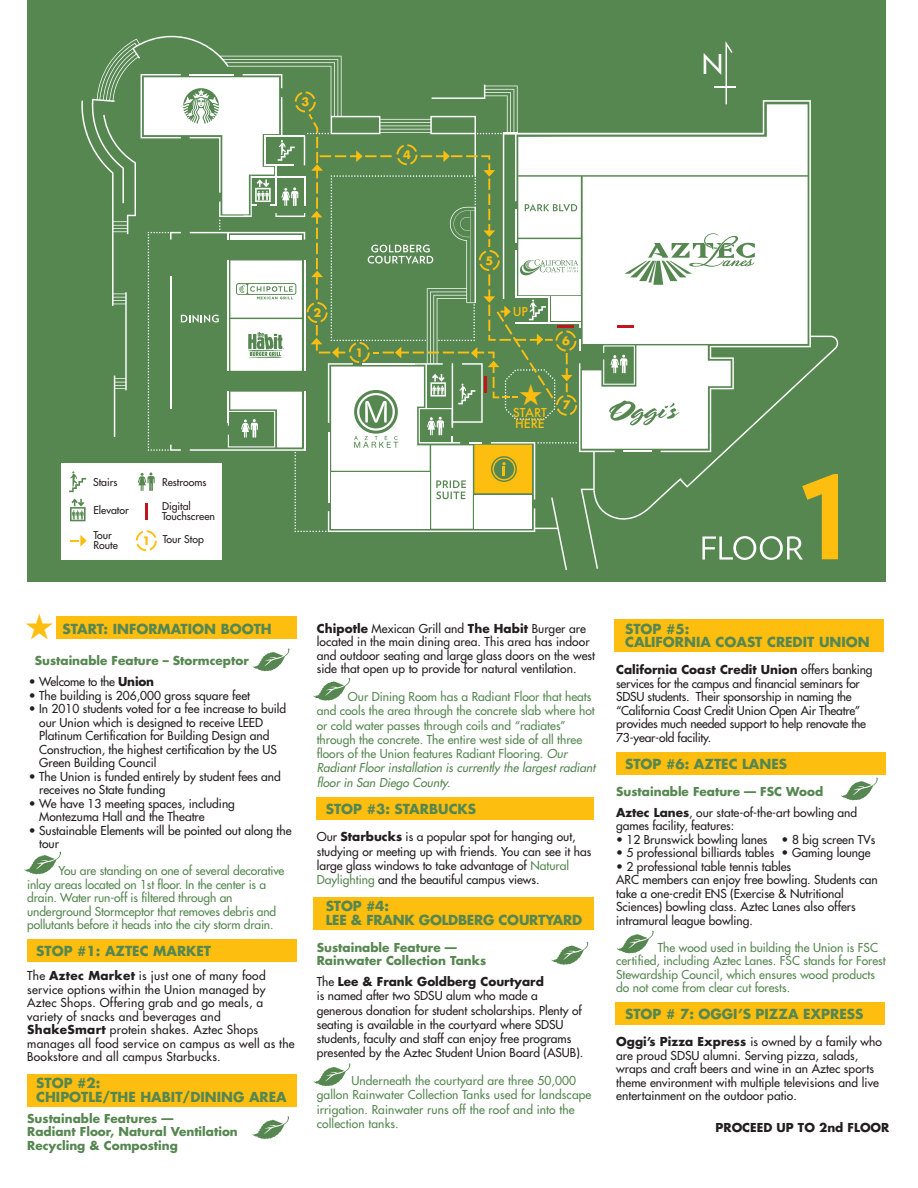
<style>
.page{position:relative;width:918px;height:1188px;background:#fff}
.page>*{position:absolute;margin:0;border:0;box-sizing:border-box;transform-origin:0 0}
.t1{font:26.55px "Futura";color:#fff}
.t2{font:700 13.5px/13.5px "Futura";color:#568751}
.t3{font:700 13.5px/13.5px "Futura";letter-spacing:-.02em;color:#568751}
.t4{font:12px/13.5px "Futura";color:#231f20}
.t5{font:12px/14.2px "Futura";color:#568751}
.t6{font:12px/13.5px "Futura";letter-spacing:.02em;color:#231f20}
.t7{font:700 12px/13.5px "Futura";color:#568751}
.t8{font:700 12px "Futura";color:#231f20}
.t9{font:500 12px/10.5px "Futura";color:#febe10}
.t10{font:700 11.4px "Futura";color:#febe10}
.t11{font:10.5px/10.5px "Futura";color:#231f20}
.s1{font-weight:700;font-size:11.4px;color:#febe10}
.s2{font-weight:700}
.s3{font-style:italic}
.s4{color:#568751}
.s5{font-weight:700;color:#568751}
</style>
<div class="page">
<div style="left:615px;top:1003px;width:270px;height:22px;background:#febe10"></div>
<div style="left:616px;top:753px;width:270px;height:22px;background:#febe10"></div>
<div style="left:614px;top:619px;width:270px;height:33px;background:#febe10"></div>
<div style="left:313px;top:897px;width:281px;height:33px;background:#febe10"></div>
<div style="left:316px;top:798px;width:278px;height:22px;background:#febe10"></div>
<div style="left:27px;top:1074px;width:270px;height:33px;background:#febe10"></div>
<div style="left:27px;top:940px;width:270px;height:22px;background:#febe10"></div>
<div style="left:56px;top:617px;width:241px;height:22px;background:#febe10"></div>
<div style="left:27px;top:0;width:859px;height:582px;background:#568751"></div>
<svg style="left:253px;top:648px;width:36px;height:23px"></svg>
<svg style="left:24px;top:852px;width:37px;height:22px"></svg>
<svg style="left:252px;top:1116px;width:37px;height:23px"></svg>
<svg style="left:313px;top:678px;width:37px;height:23px"></svg>
<svg style="left:551px;top:942px;width:37px;height:23px"></svg>
<svg style="left:314px;top:1063px;width:36px;height:23px"></svg>
<div style="left:62px;top:464px;width:160px;height:96px;background:#fff"></div>
<svg style="left:841px;top:778px;width:37px;height:22px"></svg>
<svg style="left:617px;top:931px;width:37px;height:22px"></svg>
<svg style="left:69px;top:41px;width:769px;height:529px"></svg>
<p class="t10" style="left:302px;top:97px;width:9px">3</p>
<p class="t10" style="left:403px;top:150px;width:9px">4</p>
<h1 class="t1" style="left:702px;top:51px;width:22px">N</h1>
<p class="t11" style="left:93px;top:478px;width:26px">Stairs</p>
<p class="t11" style="left:94px;top:506px;width:37px">Elevator</p>
<p class="t11" style="left:162px;top:478px;width:46px">Restrooms</p>
<p class="t11" style="left:162px;top:501px;width:54px">Digital<br>Touchscreen</p>
<p class="t11" style="left:94px;top:530px;width:26px">Tour<br>Route</p>
<p class="t11" style="left:143px;top:535px;width:63px"><span class="s1">1</span> Tour Stop</p>
<p class="t10" style="left:313px;top:307px;width:9px">2</p>
<p class="t10" style="left:356px;top:347px;width:9px">1</p>
<p class="t10" style="left:486px;top:255px;width:9px">5</p>
<p class="t9" style="left:513px;top:307px;width:17px">UP</p>
<p class="t10" style="left:562px;top:336px;width:9px">6</p>
<p class="t9" style="left:513px;top:408px;width:36px">START<br>HERE</p>
<p class="t10" style="left:563px;top:400px;width:9px">7</p>
<p class="t2" style="left:63px;top:623px;width:211px">START: INFORMATION BOOTH</p>
<p class="t7" style="left:35px;top:655px;width:216px">Sustainable Feature – Stormceptor</p>
<p class="t4" style="left:29px;top:676px;width:127px">• Welcome to the <span class="s2">Union</span></p>
<p class="t4" style="left:29px;top:689px;width:223px">• The building is 206,000 gross square feet</p>
<p class="t4" style="left:39px;top:703px;width:249px;text-indent:-10px">• In 2010 students voted for a fee increase to build our Union which is designed to receive LEED Platinum Certification for Building Design and Construction, the highest certification by the US Green Building Council</p>
<p class="t4" style="left:39px;top:770px;width:243px;text-indent:-10px">• The Union is funded entirely by student fees and receives no State funding</p>
<p class="t4" style="left:39px;top:797px;width:197px;text-indent:-10px">• We have 13 meeting spaces, including<br>Montezuma Hall and the Theatre</p>
<p class="t4" style="left:39px;top:824px;width:254px;text-indent:-10px">• Sustainable Elements will be pointed out along the tour</p>
<p class="t5" style="left:27px;top:865px;width:259px;line-height:13.5px;text-indent:31px">You are standing on one of several decorative inlay areas located on 1st floor. In the center is a drain. Water run-off is filtered through an underground Stormceptor that removes debris and pollutants before it heads into the city storm drain.</p>
<p class="t2" style="left:36px;top:946px;width:176px">STOP #1: AZTEC MARKET</p>
<p class="t6" style="left:27px;top:970px;width:269px">The <span class="s2">Aztec Market</span> is just one of many food service options within the Union managed by Aztec Shops. Offering grab and go meals, a variety of snacks and beverages and <span class="s2">ShakeSmart</span> protein shakes. Aztec Shops manages all food service on campus as well as the Bookstore and all campus Starbucks.</p>
<p class="t2" style="left:36px;top:1078px;width:252px">STOP #2:<br>CHIPOTLE/THE HABIT/DINING AREA</p>
<p class="t7" style="left:27px;top:1113px;width:212px">Sustainable Features —<br>Radiant Floor, Natural Ventilation<br>Recycling &amp; Composting</p>
<p class="t4" style="left:317px;top:623px;width:280px"><span class="s2">Chipotle</span> Mexican Grill and <span class="s2">The Habit</span> Burger are located in the main dining area. This area has indoor and outdoor seating and large glass doors on the west side that open up to provide for natural ventilation.</p>
<p class="t5" style="left:317px;top:690px;width:280px;text-indent:31px">Our Dining Room has a Radiant Floor that heats and cools the area through the concrete slab where hot or cold water passes through coils and “radiates” through the concrete. The entire west side of all three floors of the Union features Radiant Flooring. <span class="s3">Our Radiant Floor installation is currently the largest radiant floor in San Diego County.</span></p>
<p class="t2" style="left:326px;top:803px;width:152px">STOP #3: STARBUCKS</p>
<p class="t4" style="left:317px;top:831px;width:276px;line-height:14.2px">Our <span class="s2">Starbucks</span> is a popular spot for hanging out, studying or meeting up with friends. You can see it has large glass windows to take advantage of <span class="s4">Natural Daylighting</span> and the beautiful campus views.</p>
<p class="t3" style="left:326px;top:901px;width:258px">STOP #4:<br>LEE &amp; FRANK GOLDBERG COURTYARD</p>
<p class="t7" style="left:317px;top:941px;width:171px">Sustainable Feature —<br>Rainwater Collection Tanks</p>
<p class="t4" style="left:317px;top:975px;width:268px;line-height:14.2px">The <span class="s2">Lee &amp; Frank Goldberg Courtyard<br></span>is named after two SDSU alum who made a generous donation for student scholarships. Plenty of seating is available in the courtyard where SDSU students, faculty and staff can enjoy free programs presented by the Aztec Student Union Board (ASUB).</p>
<p class="t5" style="left:317px;top:1074px;width:276px;text-indent:35px">Underneath the courtyard are three 50,000 gallon Rainwater Collection Tanks used for landscape irrigation. Rainwater runs off the roof and into the collection tanks.</p>
<p class="t2" style="left:625px;top:623px;width:246px">STOP #5:<br>CALIFORNIA COAST CREDIT UNION</p>
<p class="t4" style="left:616px;top:664px;width:258px"><span class="s2">California Coast Credit Union</span> offers banking services for the campus and financial seminars for SDSU students. Their sponsorship in naming the “California Coast Credit Union Open Air Theatre” provides much needed support to help renovate the 73-year-old facility.</p>
<p class="t2" style="left:625px;top:758px;width:163px">STOP #6: AZTEC LANES</p>
<p class="t4" style="left:616px;top:782px;width:242px;line-height:21px"><span class="s5">Sustainable Feature — FSC Wood<br></span><span class="s2">Aztec Lanes</span>, our state-of-the-art bowling and</p>
<p class="t4" style="left:616px;top:820px;width:120px">games facility, features:</p>
<p class="t4" style="left:616px;top:833px;width:261px">• 12 Brunswick bowling lanes • 8 big screen TVs</p>
<p class="t4" style="left:616px;top:847px;width:256px">• 5 professional billiards tables • Gaming lounge</p>
<p class="t4" style="left:616px;top:860px;width:263px">• 2 professional table tennis tables<br>ARC members can enjoy free bowling. Students can take a one-credit ENS (Exercise &amp; Nutritional Sciences) bowling class. Aztec Lanes also offers intramural league bowling.</p>
<p class="t5" style="left:616px;top:941px;width:271px;line-height:13.5px;text-indent:42px">The wood used in building the Union is FSC certified, including Aztec Lanes. FSC stands for Forest Stewardship Council, which ensures wood products do not come from clear cut forests.</p>
<p class="t2" style="left:625px;top:1009px;width:240px">STOP # 7: OGGI’S PIZZA EXPRESS</p>
<p class="t4" style="left:616px;top:1036px;width:267px"><span class="s2">Oggi’s Pizza Express</span> is owned by a family who are proud SDSU alumni. Serving pizza, salads, wraps and craft beers and wine in an Aztec sports theme environment with multiple televisions and live entertainment on the outdoor patio.</p>
<p class="t8" style="left:716px;top:1122px;width:175px">PROCEED UP TO 2nd FLOOR</p>
</div>
